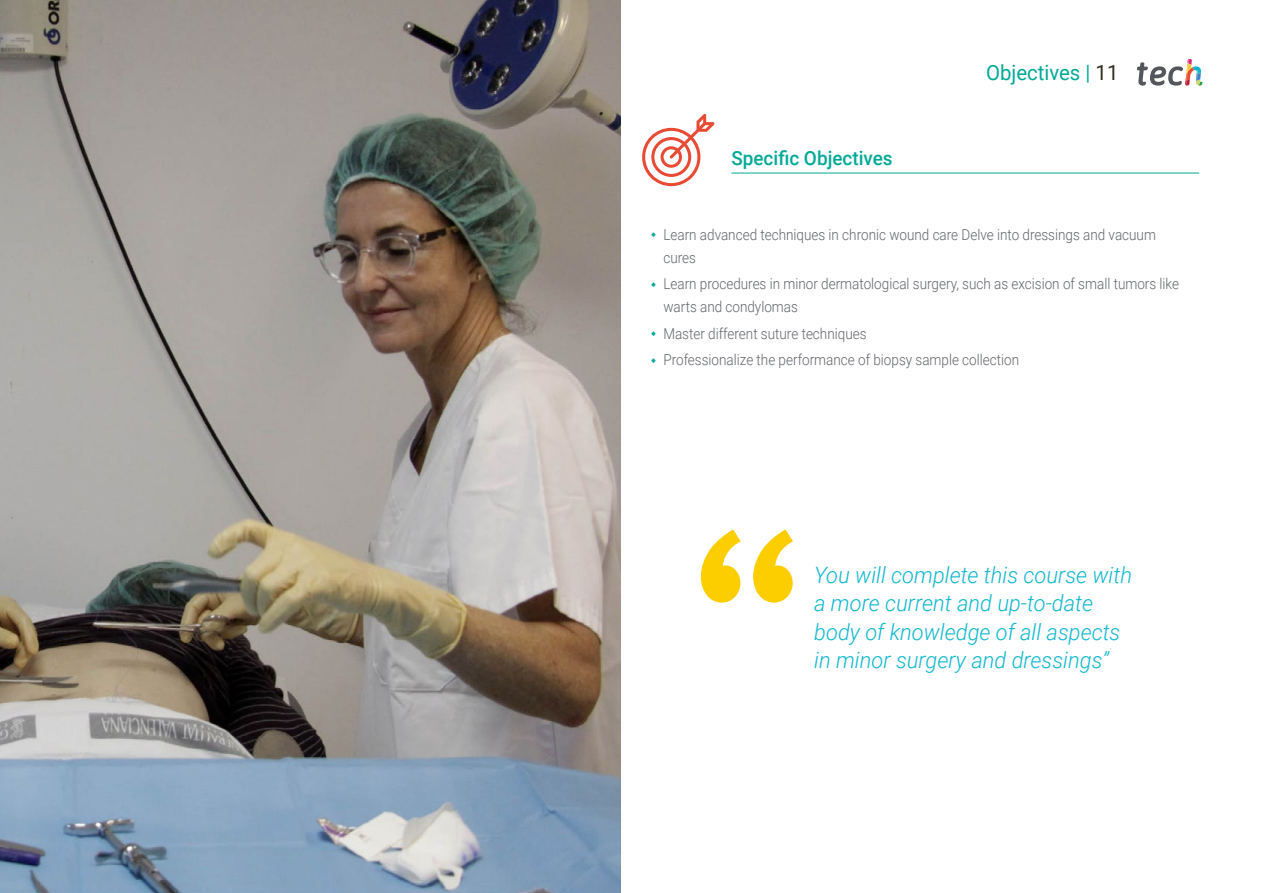
<style>
.page{position:relative;width:1263px;height:893px;background:#fff}
.page>*{position:absolute;margin:0;border:0;box-sizing:border-box;transform-origin:0 0}
.t1{font:italic 300 22.5px/28.5px "Roboto";color:#0fb6cf}
.t2{font:21px "Roboto";color:#00a996}
.t3{font:500 19.5px "Roboto";color:#00a996}
.t4{font:300 15px/22.5px "Roboto";color:#61646a;scale:.9 1}
.s1{color:#312e20}
</style>
<div class="page">
<img style="left:0;top:0;width:621px;height:893px">
<svg style="left:1137px;top:59px;width:65px;height:27px"></svg>
<hr style="left:731px;top:173px;width:468px;height:1px;background:#00a996">
<svg style="left:642px;top:114px;width:72px;height:72px"></svg>
<svg style="left:701px;top:529px;width:92px;height:74px"></svg>
<h3 class="t3" style="left:731px;top:144px;width:163px">Specific Objectives</h3>
<h2 class="t2" style="left:986px;top:57px;width:134px">Objectives | <span class="s1">11</span></h2>
<p class="t4" style="left:663px;top:223px;width:549px">Learn advanced techniques in chronic wound care Delve into dressings and vacuum cures</p>
<p class="t4" style="left:663px;top:272px;width:575px">Learn procedures in minor dermatological surgery, such as excision of small tumors like warts and condylomas</p>
<p class="t4" style="left:663px;top:319px;width:397px;line-height:26.7px">Master different suture techniques<br>Professionalize the performance of biopsy sample collection</p>
<h1 class="t1" style="left:814px;top:560px;width:319px">You will complete this course with a more current and up-to-date body of knowledge of all aspects in minor surgery and dressings”</h1>
</div>
